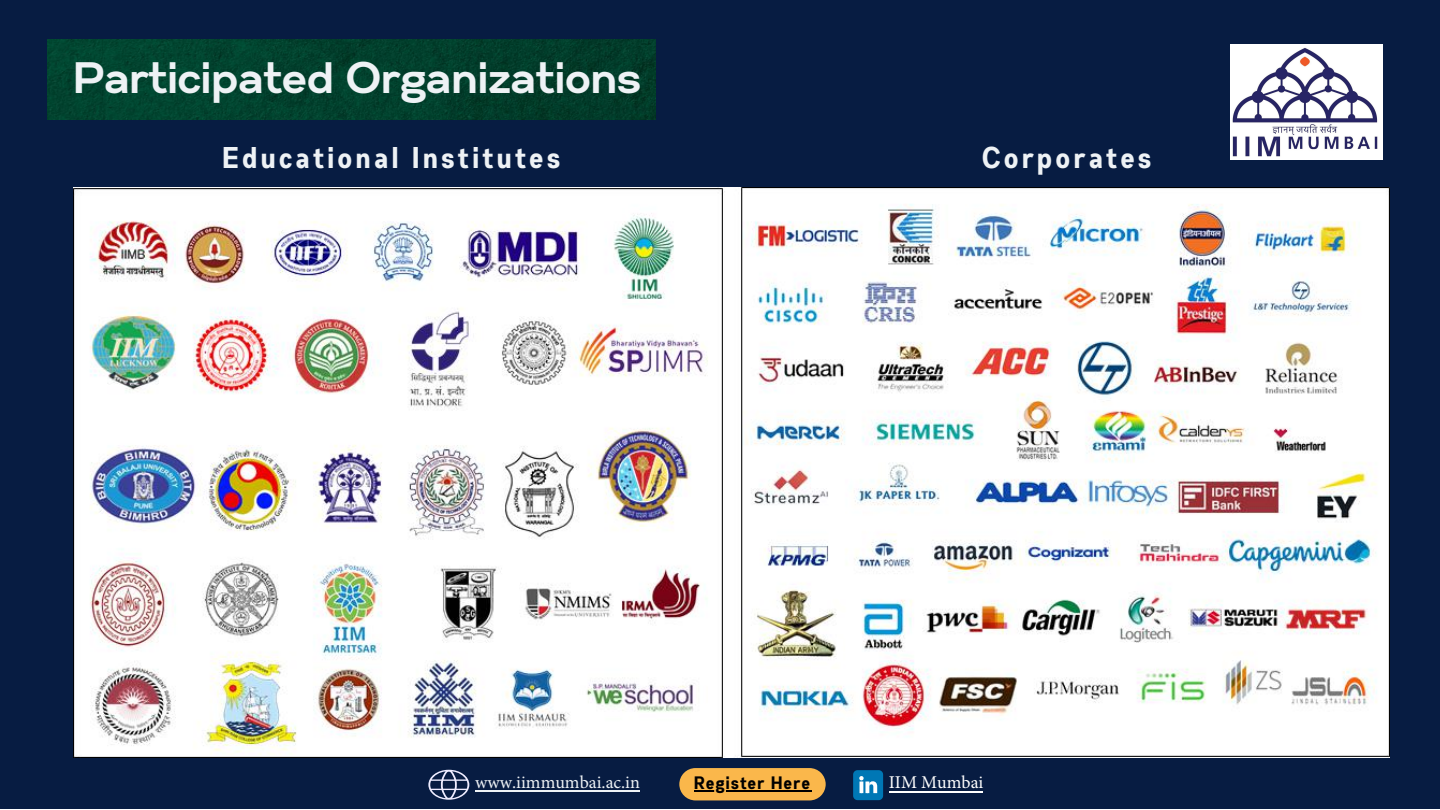
<style>
.page{position:relative;width:1440px;height:810px;background:#fff}
.page>*{position:absolute;margin:0;border:0;box-sizing:border-box;transform-origin:0 0}
.t1{font:700 44px "Gabriel Sans";color:#eef2f5}
.t2{font:700 30px "Gabriel Sans Cond";letter-spacing:.12em;color:#eef2f5}
.t3{font:18px "Minion Pro";color:#eef2f5}
.t4{font:700 18px "Gabriel Sans Cond";letter-spacing:.07em;color:#000}
.t5{font:18px "Minion Pro";color:#fff}
</style>
<div class="page">
<div style="left:0;top:0;width:1439px;height:809px;background:#071c42"></div>
<img style="left:74px;top:188px;width:1316px;height:569px">
<img style="left:47px;top:40px;width:609px;height:80px">
<svg style="left:428px;top:770px;width:41px;height:30px"></svg>
<hr style="left:475px;top:791px;width:165px;height:1px;background:#eef2f5">
<svg style="left:679px;top:768px;width:147px;height:32px"></svg>
<hr style="left:694px;top:790px;width:118px;height:2px;background:#000">
<svg style="left:853px;top:770px;width:30px;height:30px"></svg>
<hr style="left:889px;top:791px;width:94px;height:1px;background:#fff">
<img style="left:1231px;top:44px;width:151px;height:115px">
<h1 class="t1" style="left:74px;top:58px;width:569px">Participated Organizations</h1>
<p class="t2" style="left:223px;top:145px;width:339px">Educational Institutes</p>
<p class="t2" style="left:983px;top:145px;width:171px">Corporates</p>
<p class="t3" style="left:475px;top:770px;width:166px">www.iimmumbai.ac.in</p>
<p class="t4" style="left:694px;top:775px;width:118px">Register Here</p>
<p class="t5" style="left:889px;top:770px;width:96px">IIM Mumbai</p>
</div>
